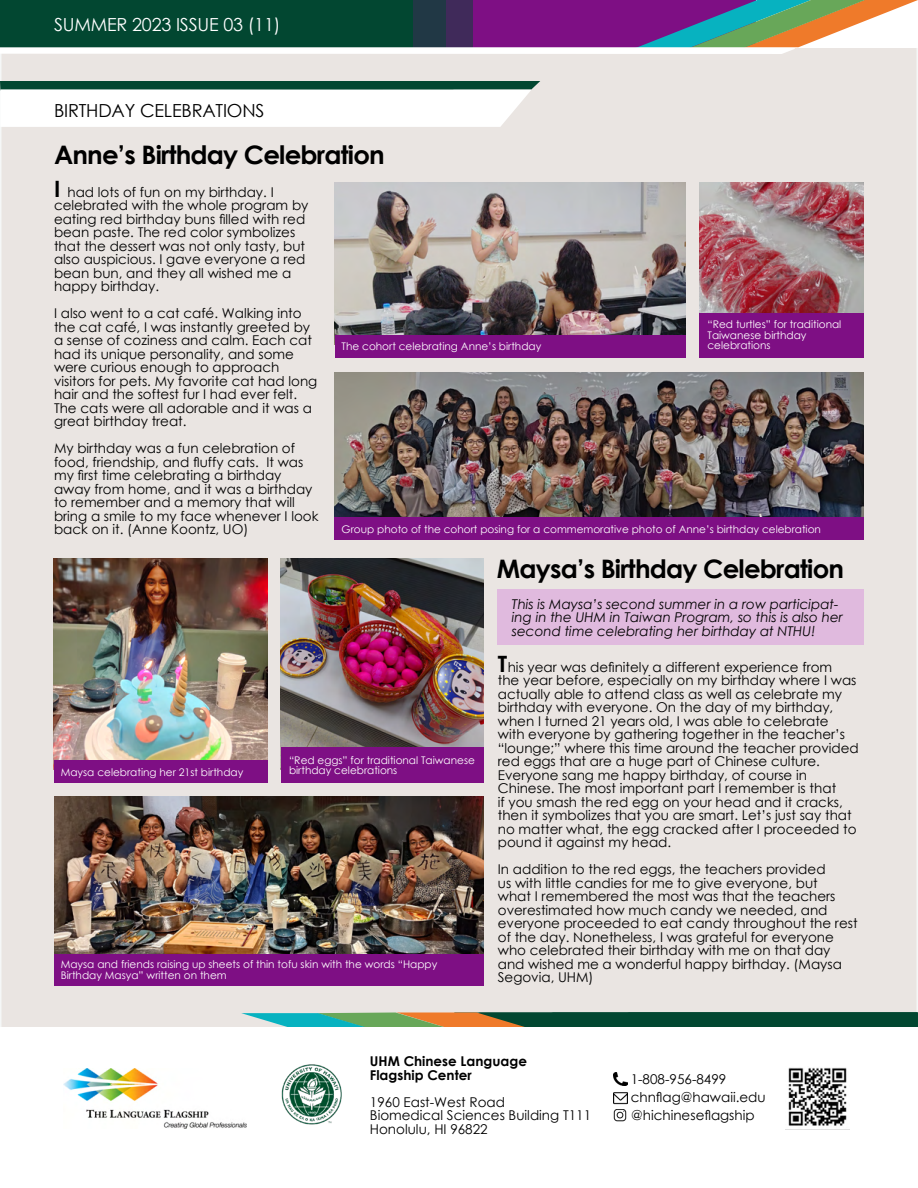
<style>
.page{position:relative;width:918px;height:1188px;background:#fff}
.page>*{position:absolute;margin:0;border:0;box-sizing:border-box;transform-origin:0 0}
.Newsletter_Content_Titles{font:700 25.5px "Century Gothic";letter-spacing:-.03em;color:#000}
.t1{font:18px "Century Gothic";letter-spacing:-.01em;color:#fff}
.Newsletter_Header{font:18px "Century Gothic";letter-spacing:-.01em;color:#000}
.Newsletter_Body{font:13.5px/13.5px "Century Gothic";color:#000}
.Newsletter_Body-2{font:italic 13.5px/13.5px "Century Gothic";color:#000}
.Photo_Credit{font:13.5px "Century Gothic";color:#000}
.Photo_Credit-2{font:700 13.5px "Century Gothic";color:#000}
.Newsletter_Photo_Caption{font:10.5px/10.5px "Century Gothic";color:#fff}
.s1{font-weight:700;font-size:22.5px}
</style>
<div class="page">
<div style="left:0;top:0;width:918px;height:1188px;background:#eae5e2;border:2px solid #f5f7f7"></div>
<svg style="left:0;top:0;width:918px;height:54px;background:#5d6771"></svg>
<svg style="left:241px;top:1012px;width:677px;height:15px;background:#356b4d"></svg>
<div style="left:0;top:1027px;width:918px;height:161px;background:#fff"></div>
<img style="left:63px;top:1068px;width:184px;height:61px">
<img style="left:281px;top:1064px;width:61px;height:61px">
<img style="left:614px;top:1072px;width:13px;height:14px">
<svg style="left:614px;top:1092px;width:13px;height:12px"></svg>
<img style="left:786px;top:1067px;width:63px;height:63px">
<img style="left:613px;top:1110px;width:14px;height:12px">
<svg style="left:0;top:81px;width:540px;height:46px;background:#cfdcd8"></svg>
<img style="left:335px;top:372px;width:529px;height:146px">
<img style="left:335px;top:182px;width:351px;height:153px">
<img style="left:54px;top:558px;width:213px;height:202px">
<img style="left:54px;top:796px;width:429px;height:158px">
<img style="left:699px;top:182px;width:165px;height:131px">
<img style="left:281px;top:558px;width:202px;height:190px">
<div style="left:335px;top:335px;width:351px;height:23px;background:#7e0f84"></div>
<div style="left:335px;top:518px;width:529px;height:22px;background:#7e0f84"></div>
<div style="left:54px;top:760px;width:213px;height:23px;background:#7e0f84"></div>
<div style="left:498px;top:589px;width:366px;height:56px;background:#e0bade"></div>
<div style="left:699px;top:313px;width:165px;height:44px;background:#7e0f84"></div>
<div style="left:281px;top:748px;width:202px;height:35px;background:#7e0f84"></div>
<div style="left:54px;top:954px;width:429px;height:32px;background:#7e0f84"></div>
<h2 class="t1" style="left:54px;top:12px;width:228px">SUMMER 2023 ISSUE 03 (11)</h2>
<p class="Newsletter_Header" style="left:54px;top:98px;width:212px">BIRTHDAY CELEBRATIONS</p>
<p class="Newsletter_Content_Titles" style="left:54px;top:135px;width:332px">Anne’s Birthday Celebration</p>
<p class="Newsletter_Body" style="left:54px;top:185px;width:256px"><span class="s1">I</span> had lots of fun on my birthday. I celebrated with the whole program by eating red birthday buns filled with red bean paste. The red color symbolizes that the dessert was not only tasty, but also auspicious. I gave everyone a red bean bun, and they all wished me a happy birthday.</p>
<p class="Newsletter_Body" style="left:54px;top:307px;width:265px">I also went to a cat café. Walking into the cat café, I was instantly greeted by a sense of coziness and calm. Each cat had its unique personality, and some were curious enough to approach visitors for pets. My favorite cat had long hair and the softest fur I had ever felt.<br>The cats were all adorable and it was a great birthday treat.</p>
<p class="Newsletter_Body" style="left:54px;top:442px;width:266px">My birthday was a fun celebration of food, friendship, and fluffy cats. It was my first time celebrating a birthday away from home, and it was a birthday to remember and a memory that will bring a smile to my face whenever I look back on it. (Anne Koontz, UO)</p>
<p class="Newsletter_Photo_Caption" style="left:708px;top:319px;width:135px">“Red turtles” for traditional<br>Taiwanese birthday celebrations</p>
<p class="Newsletter_Photo_Caption" style="left:342px;top:341px;width:201px">The cohort celebrating Anne’s birthday</p>
<p class="Newsletter_Photo_Caption" style="left:342px;top:524px;width:481px">Group photo of the cohort posing for a commemorative photo of Anne’s birthday celebration</p>
<p class="Newsletter_Content_Titles" style="left:497px;top:549px;width:349px">Maysa’s Birthday Celebration</p>
<p class="Newsletter_Photo_Caption" style="left:61px;top:767px;width:184px">Maysa celebrating her 21st birthday</p>
<p class="Newsletter_Photo_Caption" style="left:289px;top:754px;width:187px">“Red eggs” for traditional Taiwanese birthday celebrations</p>
<p class="Newsletter_Photo_Caption" style="left:61px;top:959px;width:378px">Maysa and friends raising up sheets of thin tofu skin with the words “Happy<br>Birthday Masya” written on them</p>
<p class="Newsletter_Body-2" style="left:512px;top:597px;width:332px">This is Maysa’s second summer in a row participat&shy;ing in the UHM in Taiwan Program, so this is also her second time celebrating her birthday at NTHU!</p>
<p class="Newsletter_Body" style="left:498px;top:660px;width:362px"><span class="s1">T</span>his year was definitely a different experience from<br>the year before, especially on my birthday where I was actually able to attend class as well as celebrate my birthday with everyone. On the day of my birthday, when I turned 21 years old, I was able to celebrate with everyone by gathering together in the teacher’s “lounge;” where this time around the teacher provided red eggs that are a huge part of Chinese culture.<br>Everyone sang me happy birthday, of course in Chinese. The most important part I remember is that<br>if you smash the red egg on your head and it cracks, then it symbolizes that you are smart. Let’s just say that no matter what, the egg cracked after I proceeded to pound it against my head.</p>
<p class="Newsletter_Body" style="left:498px;top:862px;width:361px">In addition to the red eggs, the teachers provided<br>us with little candies for me to give everyone, but<br>what I remembered the most was that the teachers overestimated how much candy we needed, and everyone proceeded to eat candy throughout the rest of the day. Nonetheless, I was grateful for everyone who celebrated their birthday with me on that day and wished me a wonderful happy birthday. (Maysa Segovia, UHM)</p>
<p class="Photo_Credit-2" style="left:370px;top:1051px;width:159px">UHM Chinese Language</p>
<p class="Photo_Credit-2" style="left:370px;top:1065px;width:103px">Flagship Center</p>
<p class="Photo_Credit" style="left:370px;top:1093px;width:137px">1960 East-West Road</p>
<p class="Photo_Credit" style="left:370px;top:1106px;width:223px">Biomedical Sciences Building T111</p>
<p class="Photo_Credit" style="left:370px;top:1120px;width:119px">Honolulu, HI 96822</p>
<p class="Photo_Credit" style="left:631px;top:1070px;width:97px">1-808-956-8499</p>
<p class="Photo_Credit" style="left:631px;top:1087px;width:137px">chnflag@hawaii.edu</p>
<p class="Photo_Credit" style="left:631px;top:1106px;width:125px">@hichineseflagship</p>
</div>
